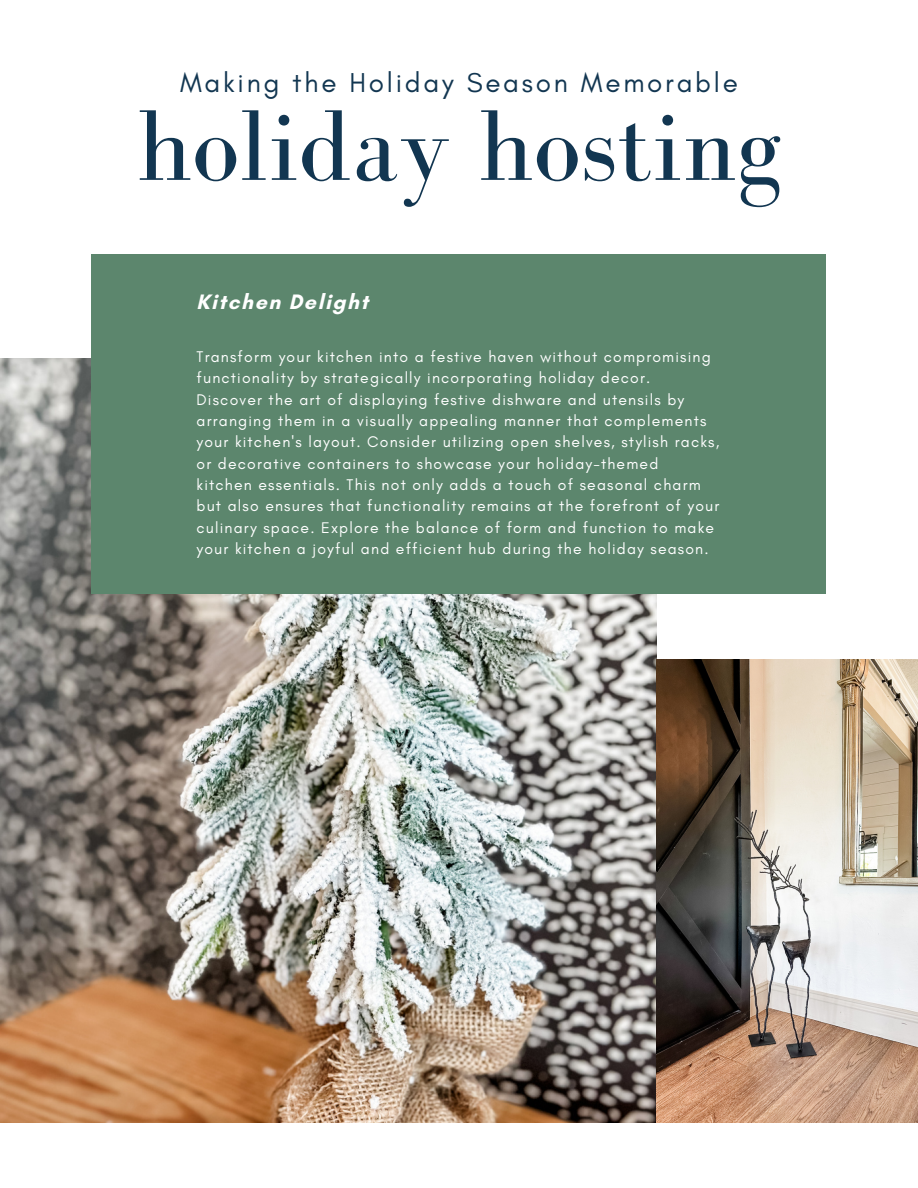
<style>
.page{position:relative;width:918px;height:1188px;background:#fff}
.page>*{position:absolute;margin:0;border:0;box-sizing:border-box;transform-origin:0 0}
.t1{font:103.5px "Bodoni FLF";color:#123651}
.t2{font:27.75px "Glacial Indifference";letter-spacing:.1em;color:#123651}
.t3{font:700 21.3px "Glacial Indifference";letter-spacing:.075em;color:#fff}
.t4{font:15.75px/21.3px "Glacial Indifference";letter-spacing:.075em;color:#fff}
</style>
<div class="page">
<img style="left:0;top:359px;width:657px;height:764px">
<img style="left:656px;top:659px;width:262px;height:464px">
<div style="left:92px;top:254px;width:734px;height:340px;background:#5c866d"></div>
<p class="t2" style="left:180px;top:66px;width:559px">Making the Holiday Season Memorable</p>
<p class="t1" style="left:137px;top:90px;width:646px">holiday hosting</p>
<p class="t3" style="left:197px;top:289px;width:173px">Kitchen Delight</p>
<p class="t4" style="left:197px;top:346px;width:524px">Transform your kitchen into a festive haven without compromising functionality by strategically incorporating holiday decor.<br>Discover the art of displaying festive dishware and utensils by arranging them in a visually appealing manner that complements your kitchen's layout. Consider utilizing open shelves, stylish racks, or decorative containers to showcase your holiday-themed<br>kitchen essentials. This not only adds a touch of seasonal charm but also ensures that functionality remains at the forefront of your culinary space. Explore the balance of form and function to make your kitchen a joyful and efficient hub during the holiday season.</p>
</div>
